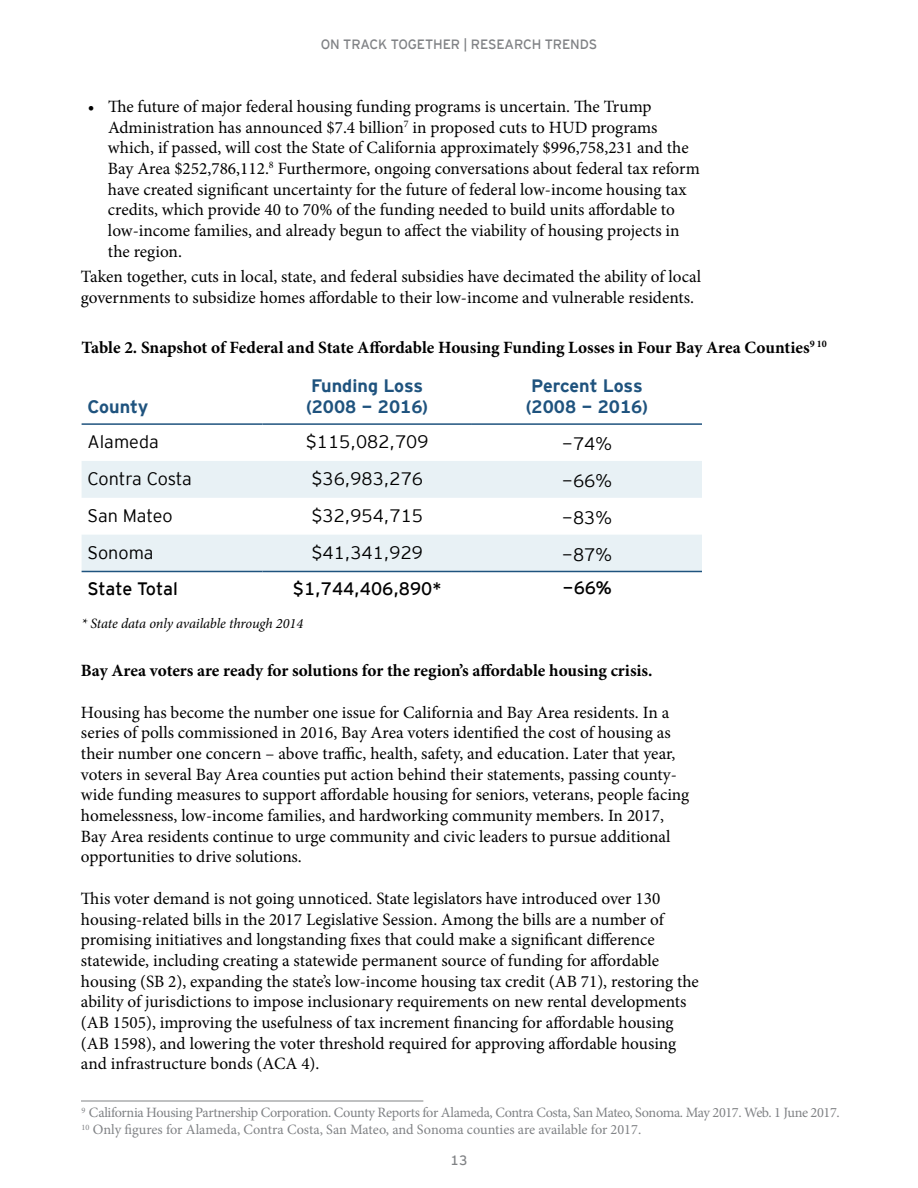
<style>
.page{position:relative;width:918px;height:1188px;background:#fff}
.page>*{position:absolute;margin:0;border:0;box-sizing:border-box;transform-origin:0 0}
.t1{font:18px "Interstate Mono Lgt";color:#000}
.t2{font:700 18px/21.6px "Interstate Mono";color:#1f537e}
.t3{font:18px "Interstate Mono";color:#000}
.t4{font:17.25px/20.7px "Minion Pro";color:#000}
.t5{font:700 17.25px "Minion Pro";letter-spacing:-.005em;color:#000}
.t6{font:14.25px/17.1px "Minion Pro";letter-spacing:-.02em;color:#808285}
.t7{font:italic 14.25px "Minion Pro";letter-spacing:-.01em;color:#000}
.t8{font:13.5px "Interstate Mono";letter-spacing:-.01em;color:#808285}
.s1{font-family:"Oxygen"}
.s2{font-family:"Oxygen";font-weight:700}
</style>
<div class="page">
<hr style="left:81px;top:1101px;width:342px;height:1px;background:#808285">
<svg style="left:82px;top:461px;width:620px;height:110px;fill:#e8f1f5"></svg>
<hr style="left:82px;top:423px;width:180px;height:2px;background:#1f537e">
<hr style="left:262px;top:423px;width:210px;height:2px;background:#1f537e">
<hr style="left:472px;top:423px;width:230px;height:2px;background:#1f537e">
<hr style="left:82px;top:571px;width:180px;height:1px;background:#1f537e">
<hr style="left:262px;top:571px;width:210px;height:1px;background:#1f537e">
<hr style="left:472px;top:571px;width:230px;height:1px;background:#1f537e">
<p class="t8" style="left:321px;top:37px;width:278px">ON TRACK TOGETHER | RESEARCH TRENDS</p>
<p class="t4" style="left:108px;top:96px;width:593px;text-indent:-20px">• The future of major federal housing funding programs is uncertain. The Trump Administration has announced $7.4 billion<sup>7</sup> in proposed cuts to HUD programs which, if passed, will cost the State of California approximately $996,758,231 and the Bay Area $252,786,112.<sup>8</sup> Furthermore, ongoing conversations about federal tax reform have created significant uncertainty for the future of federal low-income housing tax credits, which provide 40 to 70% of the funding needed to build units affordable to low-income families, and already begun to affect the viability of housing projects in the region.</p>
<p class="t4" style="left:81px;top:266px;width:622px">Taken together, cuts in local, state, and federal subsidies have decimated the ability of local governments to subsidize homes affordable to their low-income and vulnerable residents.</p>
<p class="t5" style="left:82px;top:335px;width:747px">Table 2. Snapshot of Federal and State Affordable Housing Funding Losses in Four Bay Area Counties<sup>9</sup> <sup>10</sup></p>
<p class="t2" style="left:88px;top:396px;width:62px">County</p>
<p class="t2" style="left:306px;top:374px;width:124px">Funding Loss (2008 - 2016)</p>
<p class="t2" style="left:526px;top:374px;width:124px">Percent Loss (2008 - 2016)</p>
<p class="t1" style="left:88px;top:432px;width:73px">Alameda</p>
<p class="t1" style="left:306px;top:432px;width:124px">$115,082,709</p>
<p class="t1" style="left:562px;top:434px;width:51px">-74<span class="s1">%</span></p>
<p class="t1" style="left:88px;top:468px;width:106px">Contra Costa</p>
<p class="t1" style="left:311px;top:468px;width:113px">$36,983,276</p>
<p class="t1" style="left:562px;top:471px;width:51px">-66<span class="s1">%</span></p>
<p class="t1" style="left:88px;top:505px;width:87px">San Mateo</p>
<p class="t1" style="left:311px;top:505px;width:113px">$32,954,715</p>
<p class="t1" style="left:562px;top:507px;width:51px">-83<span class="s1">%</span></p>
<p class="t1" style="left:88px;top:542px;width:68px">Sonoma</p>
<p class="t1" style="left:311px;top:542px;width:113px">$41,341,929</p>
<p class="t1" style="left:562px;top:544px;width:51px">-87<span class="s1">%</span></p>
<p class="t3" style="left:88px;top:579px;width:92px">State Total</p>
<p class="t3" style="left:293px;top:579px;width:150px">$1,744,406,890*</p>
<p class="t3" style="left:563px;top:578px;width:50px">-66<span class="s2">%</span></p>
<p class="t7" style="left:82px;top:613px;width:223px">* State data only available through 2014</p>
<p class="t5" style="left:81px;top:659px;width:573px">Bay Area voters are ready for solutions for the region’s affordable housing crisis.</p>
<p class="t4" style="left:81px;top:702px;width:610px">Housing has become the number one issue for California and Bay Area residents. In a series of polls commissioned in 2016, Bay Area voters identified the cost of housing as their number one concern – above traffic, health, safety, and education. Later that year, voters in several Bay Area counties put action behind their statements, passing county&shy;wide funding measures to support affordable housing for seniors, veterans, people facing homelessness, low-income families, and hardworking community members. In 2017, Bay Area residents continue to urge community and civic leaders to pursue additional opportunities to drive solutions.</p>
<p class="t4" style="left:81px;top:888px;width:619px">This voter demand is not going unnoticed. State legislators have introduced over 130 housing-related bills in the 2017 Legislative Session. Among the bills are a number of promising initiatives and longstanding fixes that could make a significant difference statewide, including creating a statewide permanent source of funding for affordable housing (SB 2), expanding the state’s low-income housing tax credit (AB 71), restoring the ability of jurisdictions to impose inclusionary requirements on new rental developments (AB 1505), improving the usefulness of tax increment financing for affordable housing (AB 1598), and lowering the voter threshold required for approving affordable housing and infrastructure bonds (ACA 4).</p>
<p class="t6" style="left:82px;top:1104px;width:760px"><sup>9</sup> California Housing Partnership Corporation. County Reports for Alameda, Contra Costa, San Mateo, Sonoma. May 2017. Web. 1 June 2017.<br><sup>10</sup> Only figures for Alameda, Contra Costa, San Mateo, and Sonoma counties are available for 2017.</p>
<p class="t8" style="left:451px;top:1152px;width:18px">13</p>
</div>
